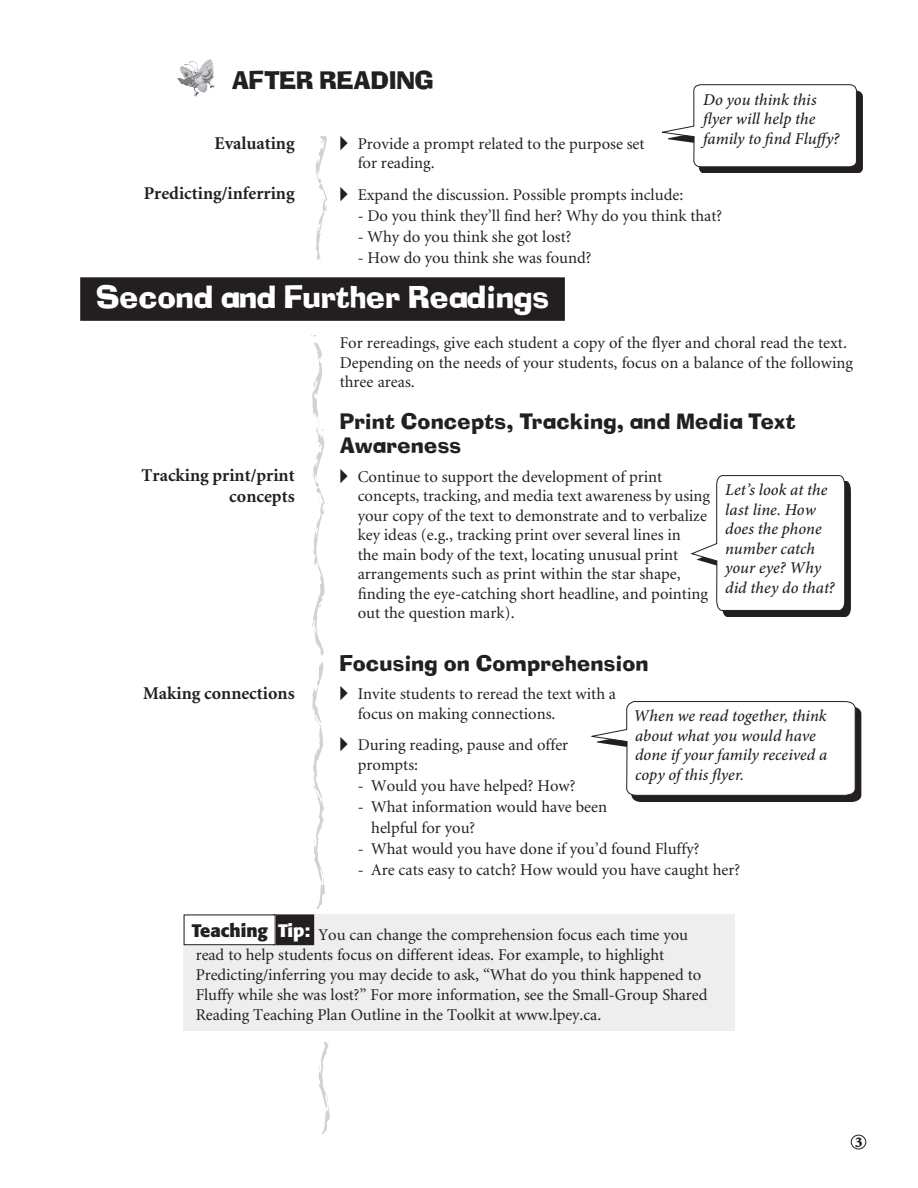
<style>
.page{position:relative;width:918px;height:1188px;background:#fff}
.page>*{position:absolute;margin:0;border:0;box-sizing:border-box;transform-origin:0 0}
.t1{font:30px "Neo Ad Lib";color:#fff}
.t2{font:24px "Neo Ad Lib";color:#231f20}
.t3{font:21px/24px "Neo Ad Lib";letter-spacing:.015em;color:#231f20}
.t4{font:700 18px/21px "Minion";color:#231f20;text-align:right}
.t5{font:700 18px "Formata";color:#231f20}
.t6{font:16.5px/19.5px "Minion";color:#231f20}
.t7{font:italic 500 16.5px/19.5px "Minion Pro";color:#231f20}
.t8{font:900 15px "Minion";color:#231f20}
.s1{color:#fff}
</style>
<div class="page">
<svg style="left:311px;top:336px;width:14px;height:572px"></svg>
<svg style="left:318px;top:1042px;width:12px;height:92px"></svg>
<svg style="left:315px;top:136px;width:13px;height:124px"></svg>
<div style="left:80px;top:277px;width:485px;height:44px;background:#231f20"></div>
<img style="left:180px;top:60px;width:29px;height:19px">
<div style="left:668px;top:90px;width:195px;height:83px;background:#231f20"></div>
<svg style="left:662px;top:84px;width:195px;height:89px;background:#ebeaeb"></svg>
<div style="left:696px;top:481px;width:155px;height:136px;background:#231f20"></div>
<div style="left:690px;top:475px;width:155px;height:142px;background:#fff"></div>
<div style="left:184px;top:915px;width:551px;height:116px;background:#eeeeef"></div>
<div style="left:273px;top:915px;width:41px;height:30px;background:#231f20"></div>
<div style="left:184px;top:915px;width:91px;height:30px;background:#fff"></div>
<div style="left:184px;top:915px;width:92px;height:30px;border:1px solid #231f20"></div>
<svg style="left:587px;top:701px;width:269px;height:214px"></svg>
<div style="left:851px;top:1135px;width:15px;height:14px;border:1px solid #231f20;border-radius:50%"></div>
<h2 class="t2" style="left:232px;top:66px;width:203px">AFTER READING</h2>
<p class="t4" style="left:215px;top:133px;width:82px">Evaluating</p>
<p class="t4" style="left:144px;top:184px;width:153px">Predicting/inferring</p>
<p class="t7" style="left:703px;top:89px;width:138px">Do you think this flyer will help the family to find Fluffy?</p>
<p class="t6" style="left:358px;top:134px;width:288px">Provide a prompt related to the purpose set for reading.</p>
<p class="t6" style="left:358px;top:185px;width:327px">Expand the discussion. Possible prompts include:</p>
<p class="t6" style="left:358px;top:206px;width:366px">- Do you think they’ll find her? Why do you think that?</p>
<p class="t6" style="left:358px;top:227px;width:215px">- Why do you think she got lost?</p>
<p class="t6" style="left:358px;top:248px;width:235px">- How do you think she was found?</p>
<h1 class="t1" style="left:96px;top:279px;width:454px">Second and Further Readings</h1>
<p class="t4" style="left:142px;top:466px;width:155px">Tracking print/print concepts</p>
<p class="t4" style="left:143px;top:683px;width:153px">Making connections</p>
<p class="t6" style="left:340px;top:334px;width:515px">For rereadings, give each student a copy of the flyer and choral read the text.<br>Depending on the needs of your students, focus on a balance of the following three areas.</p>
<p class="t3" style="left:340px;top:410px;width:457px">Print Concepts, Tracking, and Media Text<br>Awareness</p>
<p class="t6" style="left:358px;top:467px;width:354px">Continue to support the development of print concepts, tracking, and media text awareness by using your copy of the text to demonstrate and to verbalize key ideas (e.g., tracking print over several lines in<br>the main body of the text, locating unusual print arrangements such as print within the star shape, finding the eye-catching short headline, and pointing out the question mark).</p>
<p class="t3" style="left:340px;top:652px;width:310px">Focusing on Comprehension</p>
<p class="t6" style="left:358px;top:685px;width:260px">Invite students to reread the text with a focus on making connections.</p>
<p class="t6" style="left:358px;top:736px;width:212px">During reading, pause and offer prompts:</p>
<p class="t6" style="left:358px;top:776px;width:219px">- Would you have helped? How?</p>
<p class="t6" style="left:371px;top:797px;width:237px;line-height:21px;text-indent:-13px">- What information would have been helpful for you?</p>
<p class="t6" style="left:358px;top:839px;width:343px">- What would you have done if you’d found Fluffy?</p>
<p class="t6" style="left:358px;top:860px;width:384px">- Are cats easy to catch? How would you have caught her?</p>
<p class="t7" style="left:725px;top:480px;width:111px">Let’s look at the last line. How does the phone number catch your eye? Why did they do that?</p>
<p class="t7" style="left:634px;top:706px;width:195px">When we read together, think about what you would have done if your family received a copy of this flyer.</p>
<p class="t5" style="left:192px;top:919px;width:120px">Teaching <span class="s1">Tip:</span></p>
<p class="t6" style="left:196px;top:926px;width:513px;text-indent:123px">You can change the comprehension focus each time you read to help students focus on different ideas. For example, to highlight Predicting/inferring you may decide to ask, “What do you think happened to Fluffy while she was lost?” For more information, see the Small-Group Shared Reading Teaching Plan Outline in the Toolkit at www.lpey.ca.</p>
<p class="t8" style="left:855px;top:1134px;width:9px">3</p>
</div>
